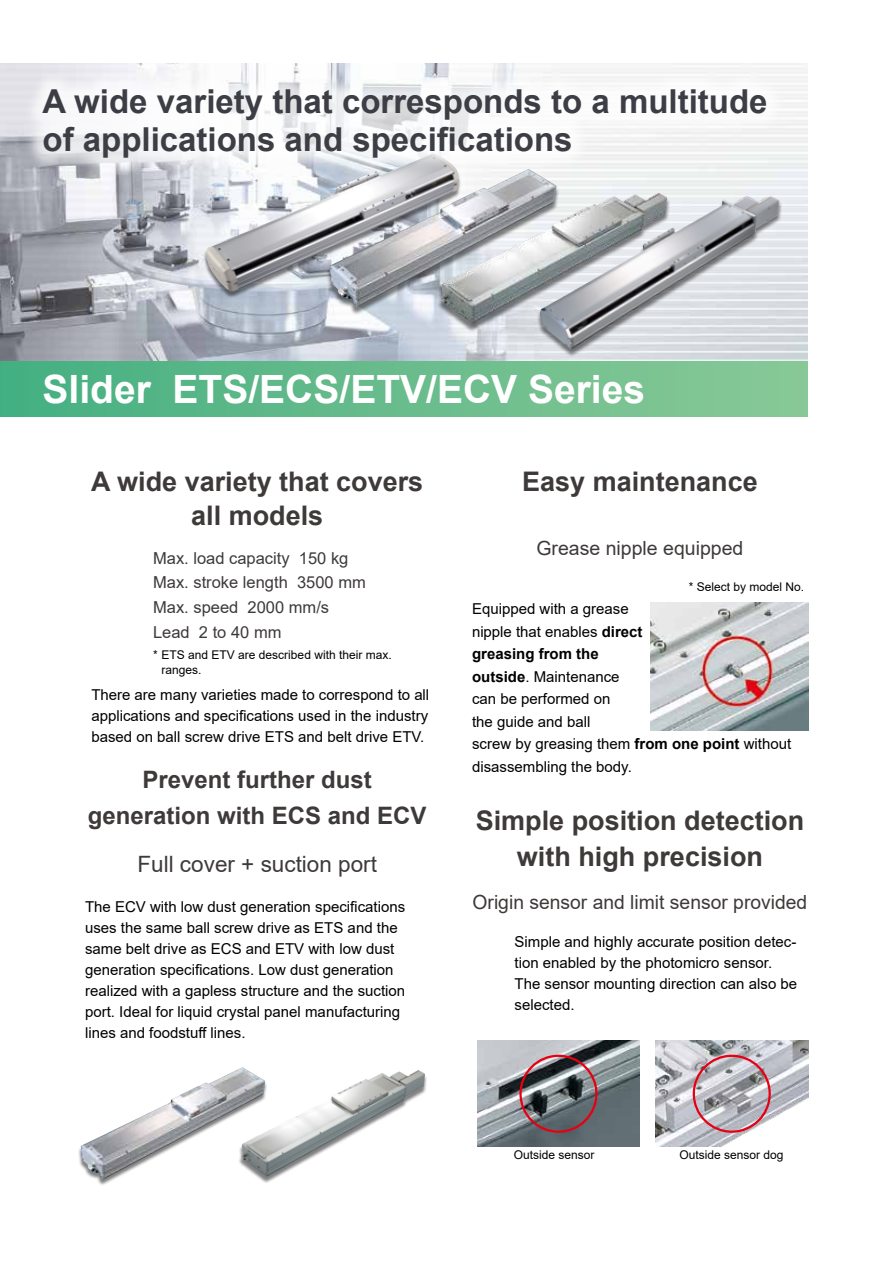
<style>
.page{position:relative;width:893px;height:1263px;background:#fff}
.page>*{position:absolute;margin:0;border:0;box-sizing:border-box;transform-origin:0 0}
.t1{font:700 39px "Arial";color:#fff}
.t2{font:700 33px/37.5px "Arial";color:#3d3e45}
.t3{font:700 27px/34.5px "Arial";color:#3e3a39;text-align:center}
.t4{font:700 24px/36px "Arial";color:#3e3a39;text-align:center}
.t5{font:22.5px "Arial";color:#3e3a39}
.t6{font:19.5px "Arial";color:#3e3a39}
.t7{font:16.5px/24.8px "Arial";color:#3e3a39}
.t8{font:15px/21px "Arial";color:#000}
.t9{font:12px/15px "Arial";color:#000}
.s1{font-weight:700}
</style>
<div class="page">
<img style="left:0;top:64px;width:808px;height:297px">
<div style="left:203px;top:155px;width:259px;height:144px;background:#000;opacity:.5"></div>
<img style="left:206px;top:177px;width:120px;height:115px">
<div style="left:536px;top:193px;width:247px;height:165px;background:#000;opacity:.5"></div>
<img style="left:539px;top:188px;width:241px;height:162px">
<div style="left:326px;top:171px;width:234px;height:145px;background:#000;opacity:.5"></div>
<img style="left:330px;top:177px;width:226px;height:130px">
<div style="left:437px;top:195px;width:234px;height:137px;background:#000;opacity:.5"></div>
<img style="left:441px;top:193px;width:226px;height:131px">
<img style="left:478px;top:1040px;width:161px;height:107px">
<img style="left:655px;top:1040px;width:153px;height:107px">
<div style="left:519px;top:1055px;width:78px;height:78px;border:2px solid #e60012;border-radius:50%"></div>
<div style="left:693px;top:1055px;width:78px;height:78px;border:2px solid #e60012;border-radius:50%"></div>
<img style="left:651px;top:602px;width:157px;height:128px">
<div style="left:78px;top:1069px;width:190px;height:117px;background:#000;opacity:.5"></div>
<img style="left:81px;top:1067px;width:184px;height:112px">
<div style="left:238px;top:1071px;width:190px;height:113px;background:#000;opacity:.5"></div>
<img style="left:241px;top:1070px;width:184px;height:107px">
<div style="left:0;top:361px;width:808px;height:56px;background:linear-gradient(to right,#45af82,#8ac897)"></div>
<div style="left:22px;top:69px;width:764px;height:108px;background:#fff;opacity:.75"></div>
<h2 class="t2" style="left:43px;top:84px;width:726px">A wide variety that corresponds to a multitude of applications and specifications</h2>
<h1 class="t1" style="left:43px;top:364px;width:604px">Slider ETS/ECS/ETV/ECV Series</h1>
<h3 class="t3" style="left:91px;top:465px;width:334px">A wide variety that covers all models</h3>
<p class="t7" style="left:153px;top:545px;width:214px">Max. load capacity 150 kg<br>Max. stroke length 3500 mm<br>Max. speed 2000 mm/s<br>Lead 2 to 40 mm</p>
<p class="t9" style="left:162px;top:647px;width:232px;text-indent:-9px">* ETS and ETV are described with their max. ranges.</p>
<p class="t8" style="left:91px;top:685px;width:339px;text-align:justify">There are many varieties made to correspond to all applications and specifications used in the industry based on ball screw drive ETS and belt drive ETV.</p>
<h3 class="t4" style="left:88px;top:763px;width:340px">Prevent further dust generation with ECS and ECV</h3>
<h3 class="t5" style="left:137px;top:848px;width:241px">Full cover + suction port</h3>
<p class="t8" style="left:85px;top:896px;width:322px">The ECV with low dust generation specifications uses the same ball screw drive as ETS and the same belt drive as ECS and ETV with low dust generation specifications. Low dust generation realized with a gapless structure and the suction port. Ideal for liquid crystal panel manufacturing lines and foodstuff lines.</p>
<h3 class="t3" style="left:522px;top:465px;width:237px">Easy maintenance</h3>
<h3 class="t6" style="left:536px;top:534px;width:209px">Grease nipple equipped</h3>
<p class="t9" style="left:689px;top:580px;width:117px">* Select by model No.</p>
<p class="t8" style="left:472px;top:598px;width:321px;line-height:22.5px">Equipped with a grease<br>nipple that enables <span class="s1">direct<br>greasing from the<br>outside</span>. Maintenance<br>can be performed on<br>the guide and ball<br>screw by greasing them <span class="s1">from one point</span> without disassembling the body.</p>
<h3 class="t3" style="left:476px;top:804px;width:330px;line-height:36px">Simple position detection with high precision</h3>
<h3 class="t6" style="left:473px;top:888px;width:336px">Origin sensor and limit sensor provided</h3>
<p class="t8" style="left:514px;top:931px;width:284px">Simple and highly accurate position detec&shy;tion enabled by the photomicro sensor.<br>The sensor mounting direction can also be selected.</p>
<p class="t9" style="left:514px;top:1147px;width:82px">Outside sensor</p>
<p class="t9" style="left:679px;top:1147px;width:106px">Outside sensor dog</p>
</div>
